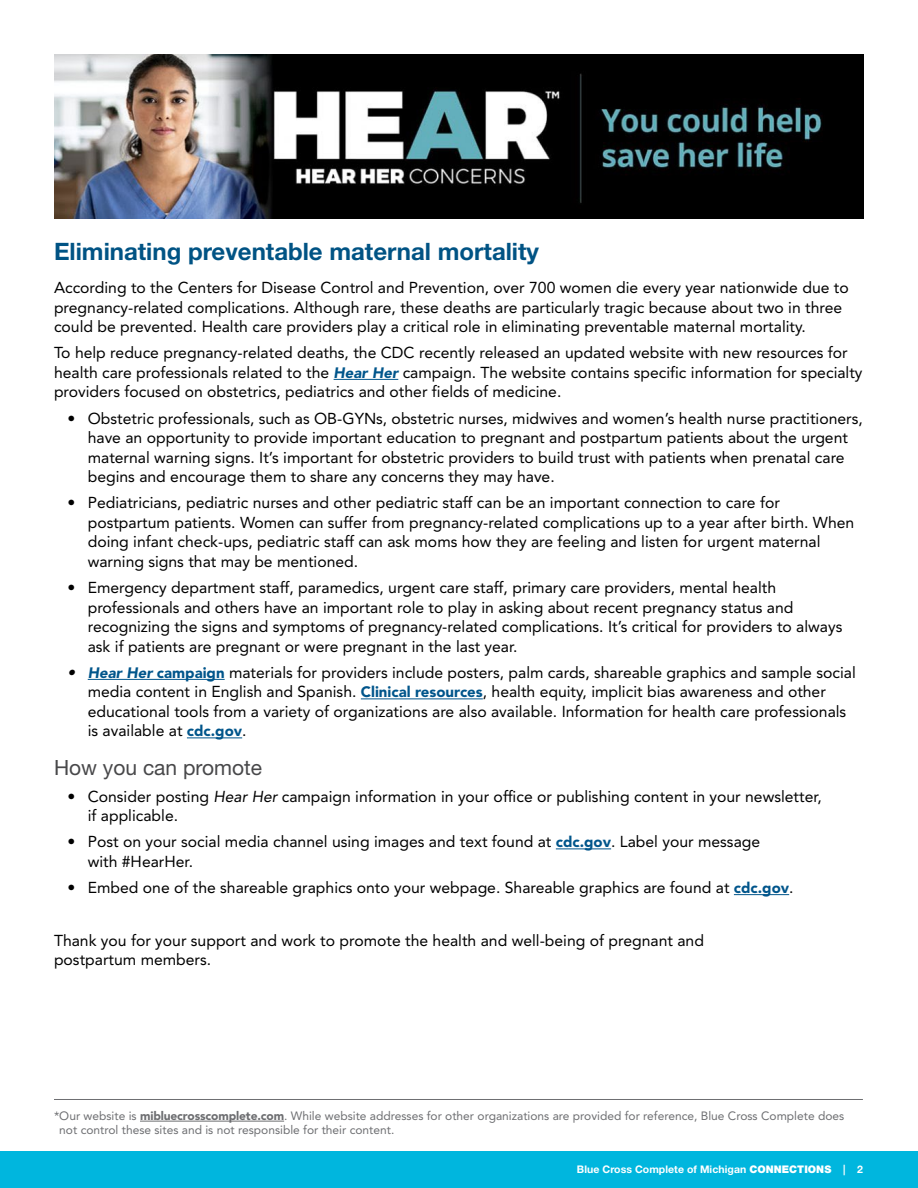
<style>
.page{position:relative;width:918px;height:1188px;background:#fff}
.page>*{position:absolute;margin:0;border:0;box-sizing:border-box;transform-origin:0 0}
.Header_with_Span{font:700 24px "Helvetica Neue LT Std";color:#005384}
.Subheader{font:21px "Helvetica Neue LT Std";color:#48484a}
.Body_TXT{font:15.75px/19.5px "Avenir LT Std";color:#000}
.footnote{font:12px/14.4px "Avenir LT Std";color:#6d6e71}
.t1{font:700 10.5px "Helvetica Neue LT Std";letter-spacing:.005em;color:#fff}
.s1{font-weight:900;font-style:italic;font-size:15px;color:#00558b}
.s2{font-weight:900;font-style:italic}
.s3{font-weight:900;font-size:15px;color:#00558b}
.s4{font-style:italic}
.s5{font-weight:900}
</style>
<div class="page">
<div style="left:0;top:1151px;width:918px;height:37px;background:#00b6de"></div>
<img style="left:54px;top:54px;width:810px;height:165px">
<hr style="left:334px;top:379px;width:64px;height:1px;background:#00558b">
<hr style="left:88px;top:679px;width:137px;height:1px;background:#00558b">
<hr style="left:361px;top:699px;width:122px;height:1px;background:#00558b">
<hr style="left:187px;top:738px;width:55px;height:1px;background:#00558b">
<hr style="left:556px;top:849px;width:55px;height:1px;background:#00558b">
<hr style="left:734px;top:894px;width:55px;height:1px;background:#00558b">
<hr style="left:54px;top:1099px;width:809px;height:1px;background:#6d6e71">
<hr style="left:140px;top:1121px;width:144px;height:1px;background:#6d6e71">
<p class="Header_with_Span" style="left:54px;top:237px;width:487px">Eliminating preventable maternal mortality</p>
<p class="Body_TXT" style="left:54px;top:278px;width:796px">According to the Centers for Disease Control and Prevention, over 700 women die every year nationwide due to pregnancy-related complications. Although rare, these deaths are particularly tragic because about two in three could be prevented. Health care providers play a critical role in eliminating preventable maternal mortality.</p>
<p class="Body_TXT" style="left:54px;top:343px;width:810px">To help reduce pregnancy-related deaths, the CDC recently released an updated website with new resources for health care professionals related to the <span class="s1">Hear Her</span> campaign. The website contains specific information for specialty providers focused on obstetrics, pediatrics and other fields of medicine.</p>
<p class="Body_TXT" style="left:88px;top:409px;width:777px;text-indent:-20px">• Obstetric professionals, such as OB-GYNs, obstetric nurses, midwives and women’s health nurse practitioners, have an opportunity to provide important education to pregnant and postpartum patients about the urgent maternal warning signs. It’s important for obstetric providers to build trust with patients when prenatal care begins and encourage them to share any concerns they may have.</p>
<p class="Body_TXT" style="left:88px;top:493px;width:768px;text-indent:-20px">• Pediatricians, pediatric nurses and other pediatric staff can be an important connection to care for postpartum patients. Women can suffer from pregnancy-related complications up to a year after birth. When doing infant check-ups, pediatric staff can ask moms how they are feeling and listen for urgent maternal warning signs that may be mentioned.</p>
<p class="Body_TXT" style="left:88px;top:578px;width:756px;text-indent:-20px">• Emergency department staff, paramedics, urgent care staff, primary care providers, mental health professionals and others have an important role to play in asking about recent pregnancy status and recognizing the signs and symptoms of pregnancy-related complications. It’s critical for providers to always ask if patients are pregnant or were pregnant in the last year.</p>
<p class="Body_TXT" style="left:88px;top:663px;width:770px;text-indent:-20px"><span class="s2">•</span> <span class="s1">Hear Her</span> <span class="s3">campaign</span> materials for providers include posters, palm cards, shareable graphics and sample social media content in English and Spanish. <span class="s3">Clinical resources</span>, health equity, implicit bias awareness and other educational tools from a variety of organizations are also available. Information for health care professionals is available at <span class="s3">cdc.gov</span>.</p>
<p class="Subheader" style="left:54px;top:755px;width:210px">How you can promote</p>
<p class="Body_TXT" style="left:88px;top:787px;width:736px;text-indent:-20px">• Consider posting <span class="s4">Hear Her</span> campaign information in your office or publishing content in your newsletter, if applicable.</p>
<p class="Body_TXT" style="left:88px;top:832px;width:674px;text-indent:-20px">• Post on your social media channel using images and text found at <span class="s3">cdc.gov</span>. Label your message with #HearHer.</p>
<p class="Body_TXT" style="left:68px;top:878px;width:728px">• Embed one of the shareable graphics onto your webpage. Shareable graphics are found at <span class="s3">cdc.gov</span>.</p>
<p class="Body_TXT" style="left:54px;top:931px;width:651px">Thank you for your support and work to promote the health and well-being of pregnant and postpartum members.</p>
<p class="footnote" style="left:59px;top:1109px;width:786px;text-indent:-5px">*Our website is <span class="s5">mibluecrosscomplete.com</span>. While website addresses for other organizations are provided for reference, Blue Cross Complete does not control these sites and is not responsible for their content.</p>
<p class="t1" style="left:577px;top:1163px;width:287px">Blue Cross Complete of Michigan <span class="s5">CONNECTIONS</span> | 2</p>
</div>
